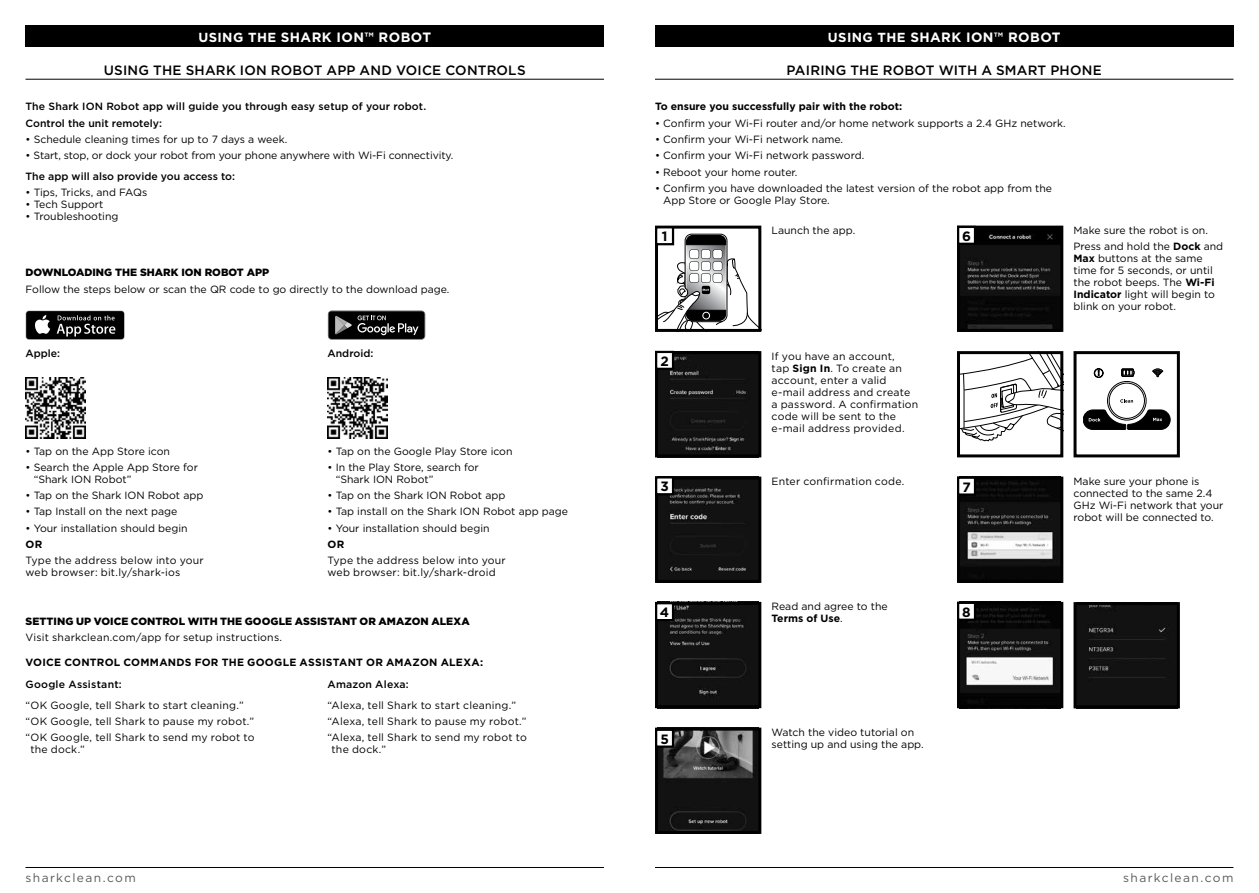
<style>
.page{position:relative;width:1259px;height:893px;background:#fff}
.page>*{position:absolute;margin:0;border:0;box-sizing:border-box;transform-origin:0 0}
.t1{font:500 13.5px "Gotham";letter-spacing:.015em;color:#000}
.t2{font:700 13.5px "Gotham";letter-spacing:.03em;color:#fff}
.t3{font:700 13.5px "Gotham";color:#000}
.t4{font:12px "Gotham";letter-spacing:.115em;color:#58595b}
.t5{font:10.5px/12px "Gotham";color:#000}
.t6{font:10.5px/12px "Gotham";letter-spacing:.02em;color:#000}
.t7{font:500 10.5px/16.2px "Gotham";color:#000}
.t8{font:700 10.5px "Gotham";letter-spacing:.015em;color:#000}
.t9{font:900 10.5px "Gotham";color:#000}
.t10{font:500 10.5px "Gotham";letter-spacing:.02em;color:#000}
.s1{font-size:13.2px}
.s2{font-weight:700}
</style>
<div class="page">
<hr style="left:655px;top:867px;width:578px;height:1px;background:#000">
<hr style="left:26px;top:867px;width:578px;height:1px;background:#000">
<div style="left:26px;top:26px;width:578px;height:21px;background:#000"></div>
<div style="left:655px;top:26px;width:578px;height:21px;background:#000"></div>
<hr style="left:26px;top:79px;width:578px;height:1px;background:#000">
<hr style="left:655px;top:79px;width:578px;height:1px;background:#000">
<svg style="left:26px;top:310px;width:99px;height:30px"></svg>
<div style="left:26px;top:311px;width:98px;height:28px;background:#000;border-radius:3px"></div>
<svg style="left:34px;top:315px;width:16px;height:19px"></svg>
<svg style="left:57px;top:315px;width:58px;height:21px"></svg>
<svg style="left:327px;top:310px;width:99px;height:30px"></svg>
<svg style="left:328px;top:311px;width:97px;height:28px;background:#272727"></svg>
<img style="left:327px;top:378px;width:61px;height:60px">
<img style="left:26px;top:378px;width:60px;height:60px">
<svg style="left:961px;top:355px;width:98px;height:87px"></svg>
<div style="left:957px;top:351px;width:106px;height:106px;border:3px solid #000"></div>
<svg style="left:1083px;top:410px;width:87px;height:20px"></svg>
<svg style="left:1120px;top:399px;width:13px;height:4px"></svg>
<div style="left:1107px;top:381px;width:39px;height:39px;border:1px solid #000;border-radius:50%"></div>
<div style="left:1109px;top:383px;width:35px;height:35px;border:1px solid #000;border-radius:50%"></div>
<svg style="left:1152px;top:369px;width:10px;height:8px"></svg>
<svg style="left:1094px;top:369px;width:9px;height:9px"></svg>
<svg style="left:1121px;top:369px;width:13px;height:7px"></svg>
<div style="left:1073px;top:351px;width:106px;height:106px;border:3px solid #000"></div>
<svg style="left:659px;top:235px;width:98px;height:93px"></svg>
<div style="left:655px;top:226px;width:106px;height:106px;border:3px solid #000"></div>
<img style="left:659px;top:355px;width:98px;height:98px">
<div style="left:655px;top:351px;width:106px;height:106px;border:3px solid #000"></div>
<img style="left:961px;top:481px;width:98px;height:98px">
<div style="left:957px;top:477px;width:106px;height:106px;border:3px solid #000"></div>
<img style="left:659px;top:606px;width:98px;height:98px">
<div style="left:655px;top:602px;width:106px;height:106px;border:3px solid #000"></div>
<img style="left:659px;top:732px;width:98px;height:98px">
<div style="left:655px;top:728px;width:106px;height:106px;border:3px solid #000"></div>
<img style="left:961px;top:230px;width:98px;height:98px">
<div style="left:957px;top:226px;width:106px;height:106px;border:3px solid #000"></div>
<img style="left:659px;top:481px;width:98px;height:98px">
<div style="left:655px;top:477px;width:106px;height:106px;border:3px solid #000"></div>
<img style="left:961px;top:606px;width:98px;height:98px">
<div style="left:957px;top:602px;width:106px;height:106px;border:3px solid #000"></div>
<div style="left:1077px;top:606px;width:98px;height:98px;background:#121212"></div>
<div style="left:1073px;top:602px;width:106px;height:106px;border:3px solid #000"></div>
<div style="left:656px;top:227px;width:17px;height:17px;background:#fff"></div>
<div style="left:655px;top:226px;width:19px;height:19px;border:2px solid #000"></div>
<div style="left:656px;top:352px;width:17px;height:17px;background:#fff"></div>
<div style="left:655px;top:351px;width:19px;height:19px;border:2px solid #000"></div>
<div style="left:656px;top:477px;width:17px;height:17px;background:#fff"></div>
<div style="left:655px;top:476px;width:19px;height:19px;border:2px solid #000"></div>
<div style="left:656px;top:603px;width:17px;height:17px;background:#fff"></div>
<div style="left:655px;top:602px;width:19px;height:19px;border:2px solid #000"></div>
<div style="left:656px;top:730px;width:17px;height:17px;background:#fff"></div>
<div style="left:655px;top:729px;width:19px;height:19px;border:2px solid #000"></div>
<div style="left:958px;top:227px;width:17px;height:17px;background:#fff"></div>
<div style="left:957px;top:226px;width:19px;height:19px;border:2px solid #000"></div>
<div style="left:958px;top:603px;width:17px;height:17px;background:#fff"></div>
<div style="left:957px;top:602px;width:19px;height:19px;border:2px solid #000"></div>
<div style="left:958px;top:478px;width:17px;height:17px;background:#fff"></div>
<div style="left:957px;top:477px;width:19px;height:19px;border:2px solid #000"></div>
<p class="t2" style="left:198px;top:28px;width:234px"><span class="s1">USING THE</span> SHARK ION™ ROBOT</p>
<p class="t2" style="left:828px;top:28px;width:234px"><span class="s1">USING THE</span> SHARK ION™ ROBOT</p>
<p class="t1" style="left:104px;top:61px;width:423px">USING THE SHARK ION ROBOT APP AND VOICE CONTROLS</p>
<p class="t1" style="left:786px;top:61px;width:317px">PAIRING THE ROBOT WITH A SMART PHONE</p>
<p class="t7" style="left:26px;top:99px;width:402px">The Shark ION Robot app will guide you through easy setup of your robot.<br>Control the unit remotely:</p>
<p class="t5" style="left:26px;top:133px;width:263px">• Schedule cleaning times for up to 7 days a week.</p>
<p class="t5" style="left:26px;top:149px;width:429px">• Start, stop, or dock your robot from your phone anywhere with Wi-Fi connectivity.</p>
<p class="t7" style="left:26px;top:168px;width:211px">The app will also provide you access to:</p>
<p class="t5" style="left:26px;top:186px;width:123px">• Tips, Tricks, and FAQs</p>
<p class="t5" style="left:26px;top:198px;width:79px">• Tech Support</p>
<p class="t5" style="left:26px;top:210px;width:94px">• Troubleshooting</p>
<p class="t9" style="left:26px;top:265px;width:245px">DOWNLOADING THE SHARK ION ROBOT APP</p>
<p class="t5" style="left:26px;top:283px;width:425px">Follow the steps below or scan the QR code to go directly to the download page.</p>
<p class="t7" style="left:26px;top:345px;width:36px">Apple:</p>
<p class="t5" style="left:26px;top:445px;width:146px">• Tap on the App Store icon</p>
<p class="t5" style="left:34px;top:461px;width:166px;text-indent:-8px">• Search the Apple App Store for “Shark ION Robot”</p>
<p class="t5" style="left:26px;top:489px;width:179px">• Tap on the Shark ION Robot app</p>
<p class="t5" style="left:26px;top:505px;width:153px">• Tap Install on the next page</p>
<p class="t5" style="left:26px;top:522px;width:164px">• Your installation should begin</p>
<p class="t8" style="left:26px;top:537px;width:18px">OR</p>
<p class="t6" style="left:26px;top:554px;width:180px">Type the address below into your web browser: bit.ly/shark-ios</p>
<p class="t7" style="left:327px;top:345px;width:47px">Android:</p>
<p class="t5" style="left:327px;top:445px;width:186px">• Tap on the Google Play Store icon</p>
<p class="t5" style="left:336px;top:461px;width:145px;text-indent:-8px">• In the Play Store, search for “Shark ION Robot”</p>
<p class="t5" style="left:327px;top:489px;width:179px">• Tap on the Shark ION Robot app</p>
<p class="t5" style="left:327px;top:505px;width:242px">• Tap install on the Shark ION Robot app page</p>
<p class="t5" style="left:327px;top:522px;width:164px">• Your installation should begin</p>
<p class="t8" style="left:327px;top:537px;width:18px">OR</p>
<p class="t6" style="left:327px;top:554px;width:180px">Type the address below into your web browser: bit.ly/shark-droid</p>
<p class="t9" style="left:26px;top:614px;width:446px">SETTING UP VOICE CONTROL WITH THE GOOGLE ASSISTANT OR AMAZON ALEXA</p>
<p class="t6" style="left:26px;top:631px;width:258px">Visit sharkclean.com/app for setup instructions.</p>
<p class="t8" style="left:26px;top:655px;width:459px">VOICE CONTROL COMMANDS FOR THE GOOGLE ASSISTANT OR AMAZON ALEXA:</p>
<p class="t10" style="left:26px;top:678px;width:98px">Google Assistant:</p>
<p class="t6" style="left:26px;top:697px;width:230px;line-height:16.2px">“OK Google, tell Shark to start cleaning.” “OK Google, tell Shark to pause my robot.” “OK Google, tell Shark to send my robot to</p>
<p class="t5" style="left:30px;top:743px;width:56px">the dock.”</p>
<p class="t10" style="left:327px;top:678px;width:83px">Amazon Alexa:</p>
<p class="t6" style="left:327px;top:697px;width:201px;line-height:16.2px">“Alexa, tell Shark to start cleaning.” “Alexa, tell Shark to pause my robot.” “Alexa, tell Shark to send my robot to</p>
<p class="t5" style="left:332px;top:743px;width:56px">the dock.”</p>
<p class="t8" style="left:655px;top:100px;width:249px">To ensure you successfully pair with the robot:</p>
<p class="t5" style="left:655px;top:117px;width:412px">• Confirm your Wi-Fi router and/or home network supports a 2.4 GHz network.</p>
<p class="t5" style="left:655px;top:133px;width:189px">• Confirm your Wi-Fi network name.</p>
<p class="t5" style="left:655px;top:149px;width:211px">• Confirm your Wi-Fi network password.</p>
<p class="t5" style="left:655px;top:166px;width:144px">• Reboot your home router.</p>
<p class="t5" style="left:663px;top:182px;width:390px;text-indent:-8px">• Confirm you have downloaded the latest version of the robot app from the<br>App Store or Google Play Store.</p>
<p class="t3" style="left:662px;top:227px;width:7px">1</p>
<p class="t3" style="left:660px;top:352px;width:10px">2</p>
<p class="t5" style="left:771px;top:224px;width:85px">Launch the app.</p>
<p class="t5" style="left:1073px;top:222px;width:151px;line-height:16.2px">Make sure the robot is on.<br>Press and hold the <span class="s2">Dock</span> and</p>
<p class="t5" style="left:1073px;top:252px;width:143px"><span class="s2">Max</span> buttons at the same time for 5 seconds, or until the robot beeps. The <span class="s2">Wi-Fi<br>Indicator</span> light will begin to blink on your robot.</p>
<p class="t6" style="left:771px;top:350px;width:148px">If you have an account,<br>tap <span class="s2">Sign In</span>. To create an account, enter a valid e-mail address and create a password. A confirmation code will be sent to the e-mail address provided.</p>
<p class="t3" style="left:962px;top:227px;width:10px">6</p>
<p class="t3" style="left:660px;top:477px;width:10px">3</p>
<p class="t6" style="left:771px;top:475px;width:134px">Enter confirmation code.</p>
<p class="t3" style="left:962px;top:478px;width:10px">7</p>
<p class="t5" style="left:1073px;top:475px;width:151px">Make sure your phone is connected to the same 2.4<br>GHz Wi-Fi network that your robot will be connected to.</p>
<p class="t3" style="left:660px;top:603px;width:11px">4</p>
<p class="t5" style="left:771px;top:600px;width:118px">Read and agree to the<br><span class="s2">Terms of Use</span>.</p>
<p class="t3" style="left:962px;top:603px;width:10px">8</p>
<p class="t3" style="left:660px;top:730px;width:10px">5</p>
<p class="t5" style="left:771px;top:726px;width:154px">Watch the video tutorial on setting up and using the app.</p>
<p class="t4" style="left:26px;top:870px;width:112px">sharkclean.com</p>
<p class="t4" style="left:1123px;top:870px;width:112px">sharkclean.com</p>
</div>
